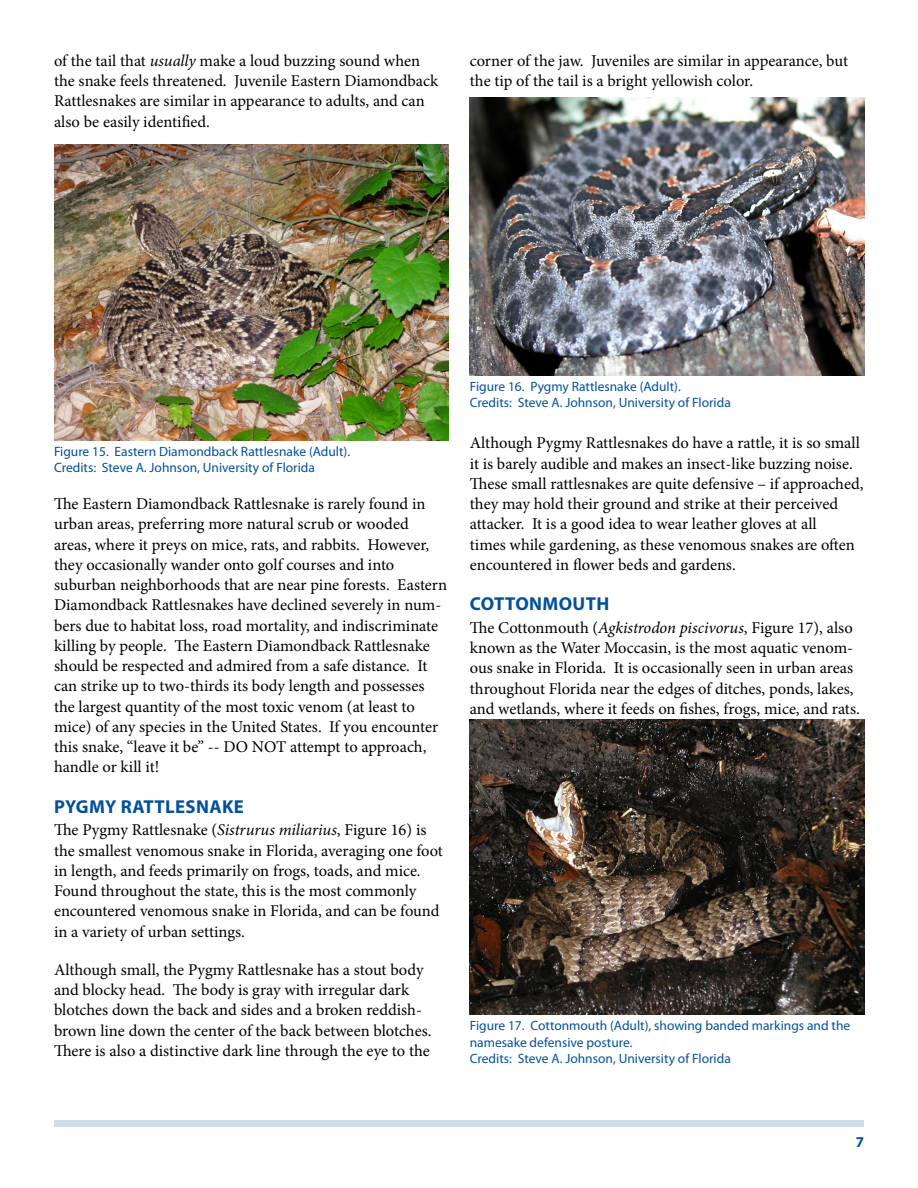
<style>
.page{position:relative;width:918px;height:1188px;background:#fff}
.page>*{position:absolute;margin:0;border:0;box-sizing:border-box;transform-origin:0 0}
.t1{font:700 18.75px "Myriad Pro";letter-spacing:.02em;color:#03519a}
.t2{font:16.5px/20.2px "Minion Pro";color:#000}
.t3{font:700 15px "Myriad Pro";color:#03519a}
.t4{font:13.5px/16.5px "Myriad Pro";color:#03519a}
.s1{font-style:italic}
</style>
<div class="page">
<div style="left:54px;top:1120px;width:810px;height:7px;background:#d0ddea"></div>
<img style="left:54px;top:145px;width:394px;height:295px">
<img style="left:470px;top:97px;width:394px;height:278px">
<img style="left:470px;top:719px;width:394px;height:296px">
<p class="t2" style="left:54px;top:51px;width:386px">of the tail that <span class="s1">usually</span> make a loud buzzing sound when the snake feels threatened. Juvenile Eastern Diamondback Rattlesnakes are similar in appearance to adults, and can also be easily identified.</p>
<p class="t2" style="left:470px;top:51px;width:380px">corner of the jaw. Juveniles are similar in appearance, but the tip of the tail is a bright yellowish color.</p>
<p class="t4" style="left:54px;top:443px;width:298px">Figure 15. Eastern Diamondback Rattlesnake (Adult).<br>Credits: Steve A. Johnson, University of Florida</p>
<p class="t2" style="left:54px;top:494px;width:395px">The Eastern Diamondback Rattlesnake is rarely found in urban areas, preferring more natural scrub or wooded areas, where it preys on mice, rats, and rabbits. However, they occasionally wander onto golf courses and into suburban neighborhoods that are near pine forests. Eastern Diamondback Rattlesnakes have declined severely in num&shy;bers due to habitat loss, road mortality, and indiscriminate killing by people. The Eastern Diamondback Rattlesnake should be respected and admired from a safe distance. It can strike up to two-thirds its body length and possesses the largest quantity of the most toxic venom (at least to mice) of any species in the United States. If you encounter this snake, “leave it be” -- DO NOT attempt to approach, handle or kill it!</p>
<p class="t1" style="left:54px;top:794px;width:134px">PYGMY RATTLESNA</p>
<p class="t1" style="left:222px;top:794px;width:21px">KE</p>
<p class="t2" style="left:54px;top:820px;width:391px">The Pygmy Rattlesnake (<span class="s1">Sistrurus miliarius</span>, Figure 16) is the smallest venomous snake in Florida, averaging one foot in length, and feeds primarily on frogs, toads, and mice.<br>Found throughout the state, this is the most commonly encountered venomous snake in Florida, and can be found in a variety of urban settings.</p>
<p class="t2" style="left:54px;top:960px;width:379px">Although small, the Pygmy Rattlesnake has a stout body and blocky head. The body is gray with irregular dark blotches down the back and sides and a broken reddish&shy;brown line down the center of the back between blotches.<br>There is also a distinctive dark line through the eye to the</p>
<p class="t4" style="left:470px;top:378px;width:263px">Figure 16. Pygmy Rattlesnake (Adult).<br>Credits: Steve A. Johnson, University of Florida</p>
<p class="t2" style="left:470px;top:433px;width:395px">Although Pygmy Rattlesnakes do have a rattle, it is so small it is barely audible and makes an insect-like buzzing noise.<br>These small rattlesnakes are quite defensive – if approached, they may hold their ground and strike at their perceived attacker. It is a good idea to wear leather gloves at all<br>times while gardening, as these venomous snakes are often encountered in flower beds and gardens.</p>
<p class="t1" style="left:470px;top:592px;width:141px">COTTONMOUTH</p>
<p class="t2" style="left:470px;top:618px;width:392px">The Cottonmouth (<span class="s1">Agkistrodon piscivorus</span>, Figure 17), also known as the Water Moccasin, is the most aquatic venom&shy;ous snake in Florida. It is occasionally seen in urban areas throughout Florida near the edges of ditches, ponds, lakes, and wetlands, where it feeds on fishes, frogs, mice, and rats.</p>
<p class="t4" style="left:470px;top:1017px;width:382px">Figure 17. Cottonmouth (Adult), showing banded markings and the namesake defensive posture.<br>Credits: Steve A. Johnson, University of Florida</p>
<p class="t3" style="left:856px;top:1133px;width:10px">7</p>
</div>
